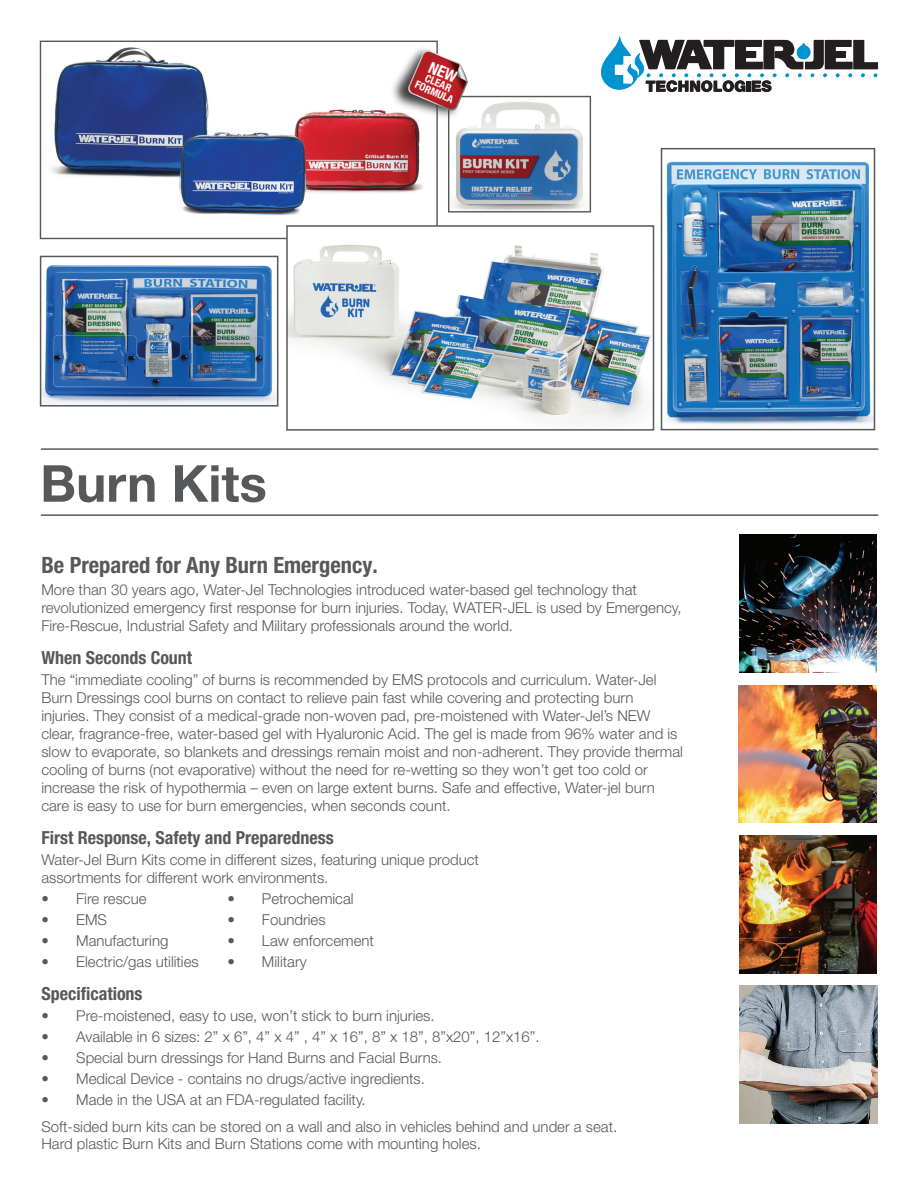
<style>
.page{position:relative;width:918px;height:1188px;background:#fff}
.page>*{position:absolute;margin:0;border:0;box-sizing:border-box;transform-origin:0 0}
.t1{font:700 51px "Helvetica Neue";color:#57585a}
.t2{font:700 condensed 22.5px "Helvetica Neue";color:#57585a}
.t3{font:700 condensed 18px "Helvetica Neue";color:#57585a}
.t4{font:300 15px/18px "Helvetica Neue";color:#57585a}
.t5{font:700 condensed 10.65px/9.9px "Helvetica Neue";color:#fff;text-align:center}
</style>
<div class="page">
<img style="left:51px;top:47px;width:372px;height:168px">
<div style="left:40px;top:41px;width:398px;height:198px;border:1px solid #57585a"></div>
<img style="left:666px;top:161px;width:206px;height:264px">
<div style="left:661px;top:148px;width:214px;height:282px;border:2px solid #57585a"></div>
<img style="left:452px;top:101px;width:132px;height:110px">
<div style="left:448px;top:96px;width:143px;height:117px;border:1px solid #57585a"></div>
<img style="left:43px;top:265px;width:232px;height:139px">
<div style="left:40px;top:256px;width:238px;height:151px;border:2px solid #57585a"></div>
<img style="left:344px;top:40px;width:164px;height:125px">
<img style="left:740px;top:535px;width:136px;height:137px">
<img style="left:289px;top:228px;width:362px;height:197px">
<div style="left:286px;top:225px;width:368px;height:206px;border:2px solid #57585a"></div>
<hr style="left:41px;top:448px;width:837px;height:2px;background:#57585a">
<hr style="left:41px;top:514px;width:837px;height:2px;background:#57585a">
<img style="left:739px;top:685px;width:137px;height:138px">
<img style="left:739px;top:835px;width:138px;height:138px">
<img style="left:739px;top:986px;width:138px;height:138px">
<svg style="left:601px;top:36px;width:277px;height:56px"></svg>
<svg style="left:407px;top:50px;width:61px;height:61px"></svg>
<h1 class="t1" style="left:40px;top:452px;width:228px">Burn Kits</h1>
<p class="t5" style="left:421px;top:70px;width:43px;rotate:23deg">CLEAR<br>FORMULA</p>
<h2 class="t2" style="left:41px;top:551px;width:338px">Be Prepared for Any Burn Emergency.</h2>
<p class="t4" style="left:41px;top:581px;width:642px">More than 30 years ago, Water-Jel Technologies introduced water-based gel technology that revolutionized emergency first response for burn injuries. Today, WATER-JEL is used by Emergency,<br>Fire-Rescue, Industrial Safety and Military professionals around the world.</p>
<p class="t3" style="left:41px;top:647px;width:152px">When Seconds Count</p>
<p class="t4" style="left:41px;top:671px;width:643px">The “immediate cooling” of burns is recommended by EMS protocols and curriculum. Water-Jel Burn Dressings cool burns on contact to relieve pain fast while covering and protecting burn injuries. They consist of a medical-grade non-woven pad, pre-moistened with Water-Jel’s NEW clear, fragrance-free, water-based gel with Hyaluronic Acid. The gel is made from 96% water and is slow to evaporate, so blankets and dressings remain moist and non-adherent. They provide thermal cooling of burns (not evaporative) without the need for re-wetting so they won’t get too cold or increase the risk of hypothermia – even on large extent burns. Safe and effective, Water-jel burn care is easy to use for burn emergencies, when seconds count.</p>
<p class="t3" style="left:41px;top:827px;width:294px">First Response, Safety and Preparedness</p>
<p class="t4" style="left:41px;top:851px;width:439px">Water-Jel Burn Kits come in different sizes, featuring unique product assortments for different work environments.</p>
<p class="t4" style="left:41px;top:890px;width:107px">• Fire rescue</p>
<p class="t4" style="left:228px;top:890px;width:128px">• Petrochemical</p>
<p class="t4" style="left:41px;top:911px;width:67px">• EMS</p>
<p class="t4" style="left:228px;top:911px;width:99px">• Foundries</p>
<p class="t4" style="left:41px;top:932px;width:129px">• Manufacturing</p>
<p class="t4" style="left:228px;top:932px;width:148px">• Law enforcement</p>
<p class="t4" style="left:41px;top:953px;width:159px">• Electric/gas utilities</p>
<p class="t4" style="left:228px;top:953px;width:81px">• Military</p>
<p class="t3" style="left:41px;top:983px;width:103px">Specifications</p>
<p class="t4" style="left:41px;top:1007px;width:395px">• Pre-moistened, easy to use, won’t stick to burn injuries.</p>
<p class="t4" style="left:41px;top:1028px;width:500px">• Available in 6 sizes: 2” x 6”, 4” x 4” , 4” x 16”, 8” x 18”, 8”x20”, 12”x16”.</p>
<p class="t4" style="left:41px;top:1049px;width:402px">• Special burn dressings for Hand Burns and Facial Burns.</p>
<p class="t4" style="left:41px;top:1070px;width:385px">• Medical Device - contains no drugs/active ingredients.</p>
<p class="t4" style="left:41px;top:1086px;width:577px;line-height:27px">• Made in the USA at an FDA-regulated facility.<br>Soft-sided burn kits can be stored on a wall and also in vehicles behind and under a seat.</p>
<p class="t4" style="left:41px;top:1134px;width:441px">Hard plastic Burn Kits and Burn Stations come with mounting holes.</p>
</div>
